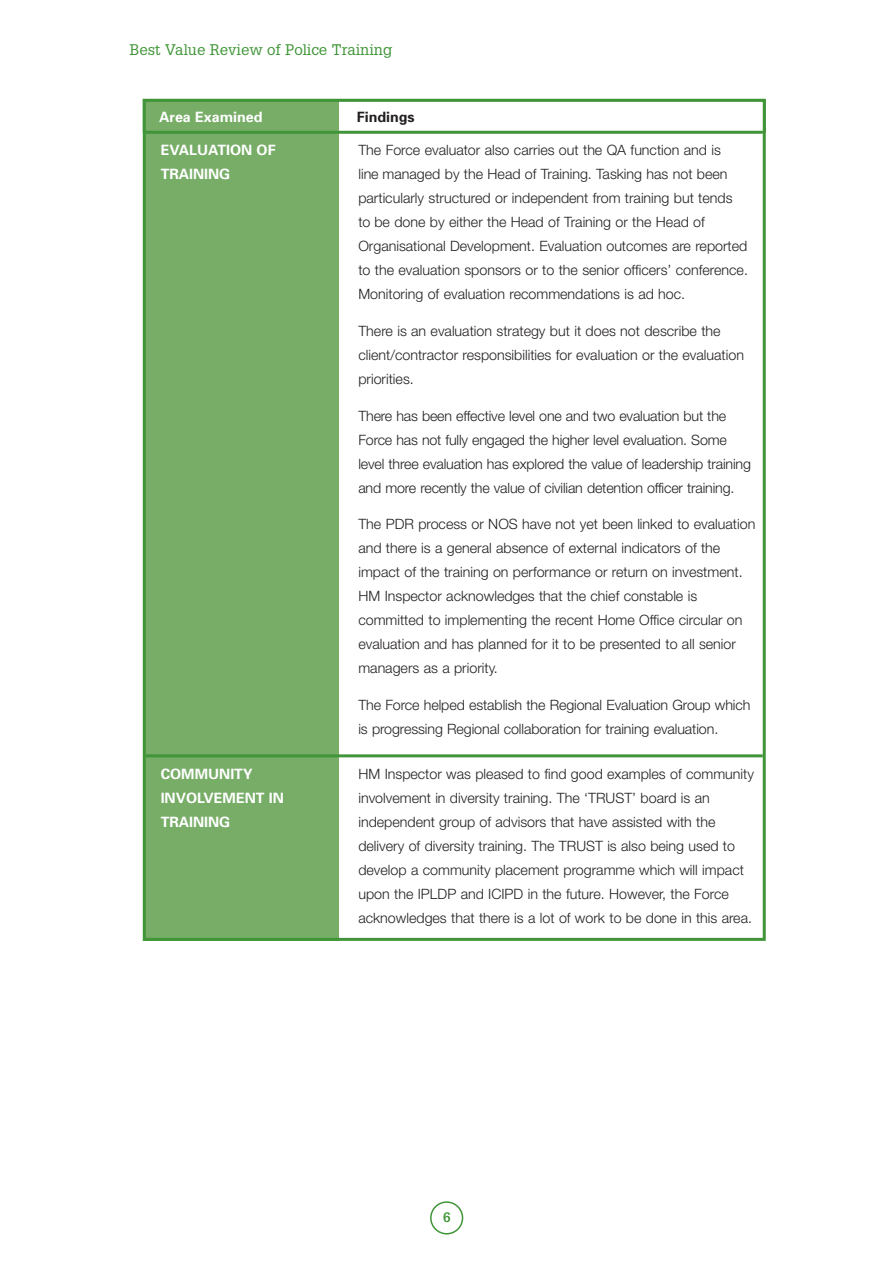
<style>
.page{position:relative;width:893px;height:1263px;background:#fff}
.page>*{position:absolute;margin:0;border:0;box-sizing:border-box;transform-origin:0 0}
.t1{font:15px "Glypha";color:#3f9537}
.t2{font:300 14.25px/24px "Helvetica Neue";color:#231f20}
.t3{font:700 14.25px/24px "Univers";color:#fff}
.t4{font:700 14.25px "Univers";color:#231f20}
.t5{font:700 13.5px "Glypha";color:#3f9537}
</style>
<div class="page">
<svg style="left:430px;top:1201px;width:33px;height:33px"></svg>
<div style="left:143px;top:99px;width:195px;height:842px;background:#77ad67"></div>
<hr style="left:146px;top:131px;width:617px;height:3px;background:#3f9537">
<hr style="left:146px;top:754px;width:617px;height:3px;background:#3f9537">
<div style="left:143px;top:99px;width:623px;height:34px;border:2px solid #3f9537"></div>
<p class="t1" style="left:129px;top:41px;width:264px">Best Value Review of Police Training</p>
<p class="t3" style="left:159px;top:106px;width:105px">Area Examined</p>
<p class="t4" style="left:357px;top:111px;width:59px">Findings</p>
<p class="t3" style="left:161px;top:139px;width:116px">EVALUATION OF<br>TRAINING</p>
<p class="t3" style="left:161px;top:763px;width:125px">COMMUNITY<br>INVOLVEMENT IN<br>TRAINING</p>
<p class="t2" style="left:358px;top:139px;width:391px">The Force evaluator also carries out the QA function and is<br>line managed by the Head of Training. Tasking has not been particularly structured or independent from training but tends to be done by either the Head of Training or the Head of Organisational Development. Evaluation outcomes are reported to the evaluation sponsors or to the senior officers’ conference.<br>Monitoring of evaluation recommendations is ad hoc.</p>
<p class="t2" style="left:358px;top:320px;width:387px">There is an evaluation strategy but it does not describe the client/contractor responsibilities for evaluation or the evaluation priorities.</p>
<p class="t2" style="left:358px;top:405px;width:394px">There has been effective level one and two evaluation but the Force has not fully engaged the higher level evaluation. Some level three evaluation has explored the value of leadership training and more recently the value of civilian detention officer training.</p>
<p class="t2" style="left:358px;top:514px;width:398px">The PDR process or NOS have not yet been linked to evaluation and there is a general absence of external indicators of the impact of the training on performance or return on investment.<br>HM Inspector acknowledges that the chief constable is committed to implementing the recent Home Office circular on evaluation and has planned for it to be presented to all senior managers as a priority.</p>
<p class="t2" style="left:358px;top:694px;width:394px">The Force helped establish the Regional Evaluation Group which is progressing Regional collaboration for training evaluation.</p>
<p class="t2" style="left:358px;top:763px;width:397px">HM Inspector was pleased to find good examples of community involvement in diversity training. The ‘TRUST’ board is an independent group of advisors that have assisted with the delivery of diversity training. The TRUST is also being used to develop a community placement programme which will impact upon the IPLDP and ICIPD in the future. However, the Force acknowledges that there is a lot of work to be done in this area.</p>
<p class="t5" style="left:443px;top:1209px;width:9px">6</p>
</div>
